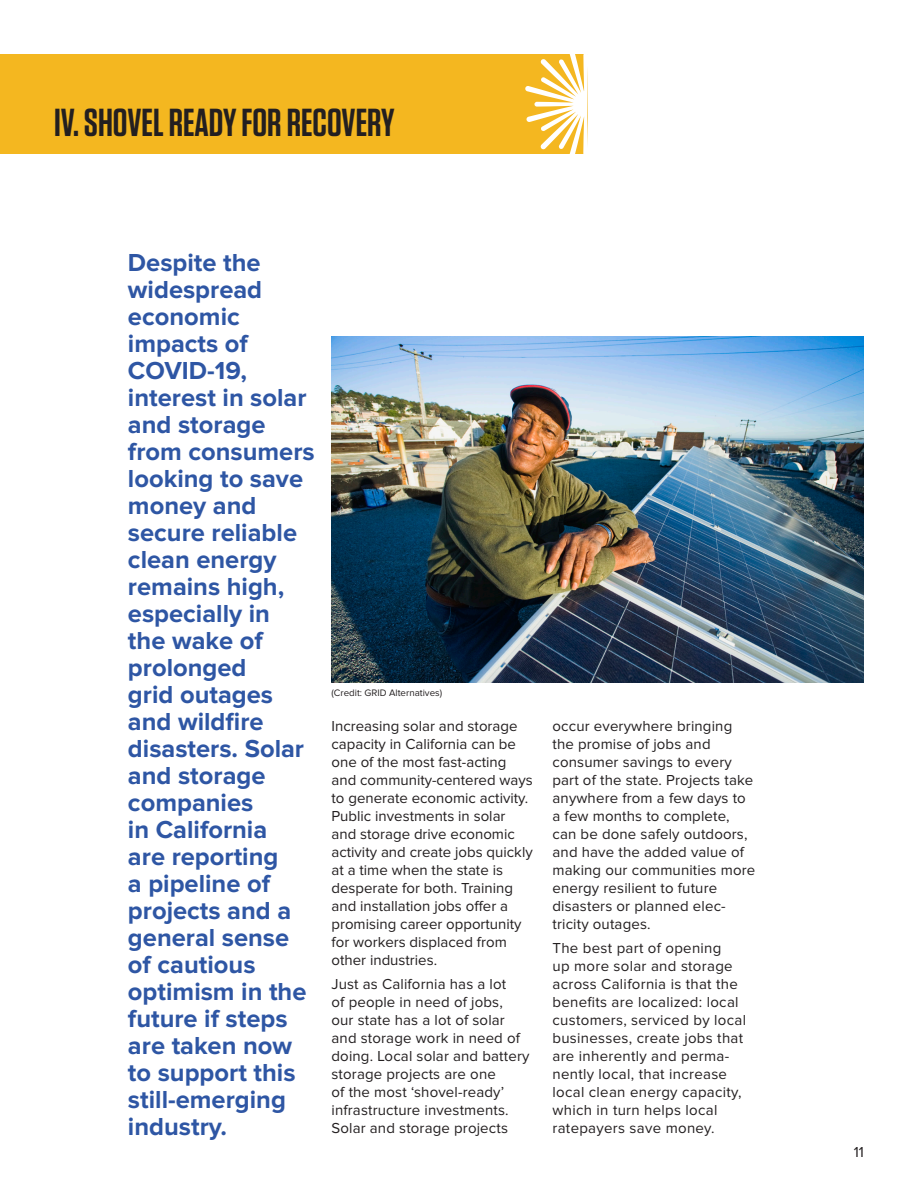
<style>
.page{position:relative;width:918px;height:1188px;background:#fff}
.page>*{position:absolute;margin:0;border:0;box-sizing:border-box;transform-origin:0 0}
.Section_Header{font:600 39px "Tungsten";color:#231f20}
.t1{font:700 25.5px/27px "Proxima Nova";color:#2e56a4}
.t2{font:15px/18px "Proxima Nova";letter-spacing:.01em;color:#231f20}
.t3{font:9.75px "Proxima Nova";color:#231f20}
</style>
<div class="page">
<div style="left:0;top:54px;width:587px;height:100px;background:#f4b720"></div>
<svg style="left:525px;top:54px;width:63px;height:100px"></svg>
<img style="left:332px;top:336px;width:532px;height:347px">
<p class="Section_Header" style="left:54px;top:102px;width:342px">IV. SHOVEL READY FOR RECOVERY</p>
<p class="t1" style="left:128px;top:250px;width:188px">Despite the widespread economic impacts of<br>COVID-19, interest in solar and storage from consumers looking to save money and secure reliable clean energy remains high, especially in<br>the wake of prolonged<br>grid outages and wildfire disasters. Solar and storage companies<br>in California<br>are reporting<br>a pipeline of projects and a general sense of cautious optimism in the future if steps are taken now to support this still-emerging industry.</p>
<p class="t3" style="left:332px;top:689px;width:112px">(Credit: GRID Alternatives)</p>
<p class="t2" style="left:332px;top:718px;width:203px">Increasing solar and storage capacity in California can be one of the most fast-acting and community-centered ways to generate economic activity.<br>Public investments in solar and storage drive economic activity and create jobs quickly at a time when the state is desperate for both. Training and installation jobs offer a promising career opportunity for workers displaced from other industries.</p>
<p class="t2" style="left:332px;top:976px;width:199px">Just as California has a lot<br>of people in need of jobs,<br>our state has a lot of solar and storage work in need of doing. Local solar and battery storage projects are one<br>of the most ‘shovel-ready’ infrastructure investments.<br>Solar and storage projects</p>
<p class="t2" style="left:552px;top:718px;width:204px">occur everywhere bringing the promise of jobs and consumer savings to every part of the state. Projects take anywhere from a few days to a few months to complete, can be done safely outdoors, and have the added value of making our communities more energy resilient to future disasters or planned elec&shy;tricity outages.</p>
<p class="t2" style="left:552px;top:940px;width:195px">The best part of opening<br>up more solar and storage across California is that the benefits are localized: local customers, serviced by local businesses, create jobs that are inherently and perma&shy;nently local, that increase local clean energy capacity, which in turn helps local ratepayers save money.</p>
<p class="t2" style="left:854px;top:1143px;width:12px">11</p>
</div>
